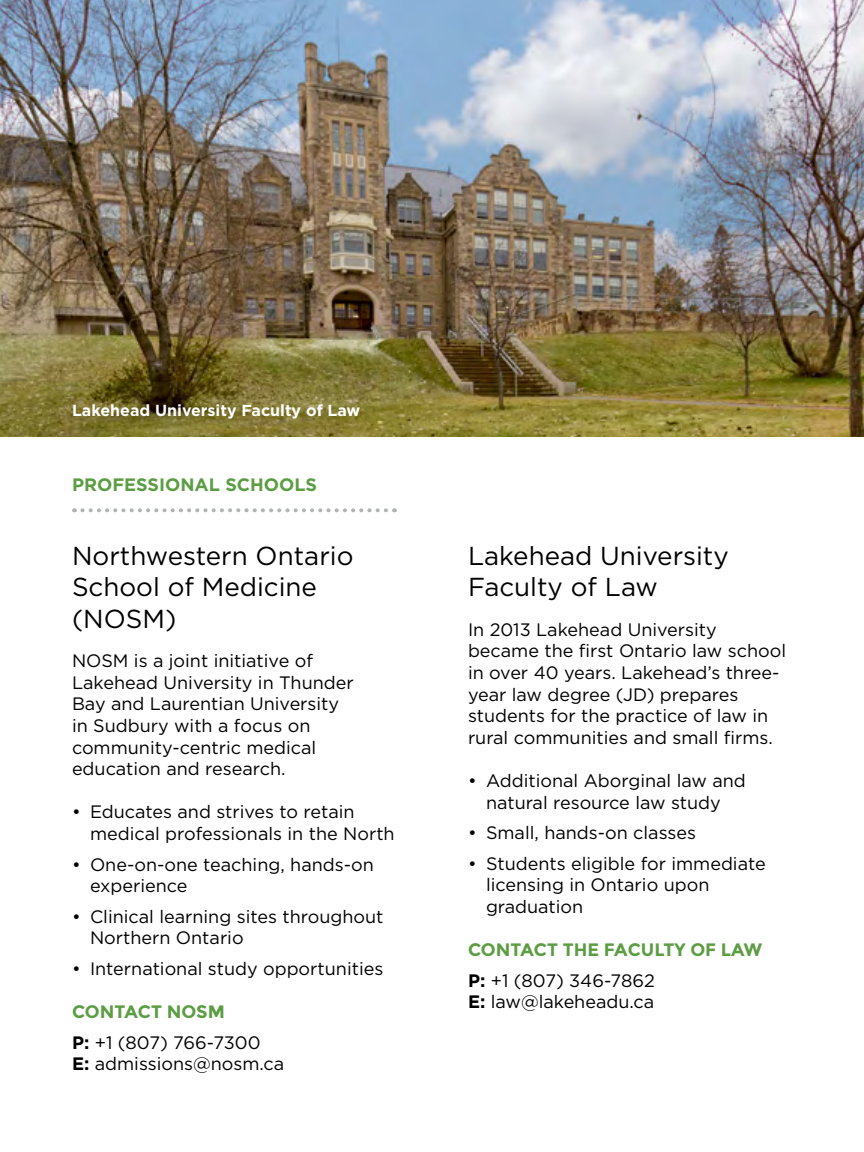
<style>
.page{position:relative;width:864px;height:1152px;background:#fff}
.page>*{position:absolute;margin:0;border:0;box-sizing:border-box;transform-origin:0 0}
.t1{font:26px/31.2px "Gotham";color:#000}
.t2{font:18px/21.6px "Gotham";color:#000}
.t3{font:700 18px "Montserrat";color:#5c9d43}
.t4{font:700 18px "Gotham";color:#5c9d43}
.t5{font:700 16px "Gotham";color:#fff}
.s1{font-weight:700}
</style>
<div class="page">
<img style="left:0;top:0;width:864px;height:436px">
<svg style="left:74px;top:508px;width:312px;height:4px"></svg>
<p class="t5" style="left:72px;top:400px;width:290px">Lakehead University Faculty of Law</p>
<p class="t4" style="left:72px;top:472px;width:247px">PROFESSIONAL SCHOOLS</p>
<h1 class="t1" style="left:72px;top:540px;width:283px">Northwestern Ontario<br>School of Medicine (NOSM)</h1>
<p class="t2" style="left:72px;top:650px;width:283px">NOSM is a joint initiative of<br>Lakehead University in Thunder<br>Bay and Laurentian University in Sudbury with a focus on community-centric medical education and research.</p>
<p class="t2" style="left:90px;top:801px;width:306px;text-indent:-18px">• Educates and strives to retain medical professionals in the North</p>
<p class="t2" style="left:90px;top:853px;width:285px;text-indent:-18px">• One-on-one teaching, hands-on experience</p>
<p class="t2" style="left:90px;top:905px;width:295px;text-indent:-18px">• Clinical learning sites throughout<br>Northern Ontario</p>
<p class="t2" style="left:72px;top:957px;width:313px">• International study opportunities</p>
<p class="t3" style="left:72px;top:1001px;width:154px">CONTACT NOSM</p>
<p class="t2" style="left:72px;top:1031px;width:214px"><span class="s1">P:</span> +1 (807) 766-7300<br><span class="s1">E:</span> admissions@nosm.ca</p>
<h1 class="t1" style="left:468px;top:540px;width:262px">Lakehead University<br>Faculty of Law</h1>
<p class="t2" style="left:468px;top:618px;width:320px">In 2013 Lakehead University became the first Ontario law school in over 40 years. Lakehead’s three&shy;year law degree (JD) prepares students for the practice of law in rural communities and small firms.</p>
<p class="t2" style="left:468px;top:770px;width:279px;text-align:center">• Additional Aborginal law and natural resource law study</p>
<p class="t2" style="left:468px;top:822px;width:230px">• Small, hands-on classes</p>
<p class="t2" style="left:486px;top:852px;width:281px;text-indent:-18px">• Students eligible for immediate licensing in Ontario upon graduation</p>
<p class="t3" style="left:468px;top:939px;width:296px">CONTACT THE FACULTY OF LAW</p>
<p class="t2" style="left:468px;top:969px;width:188px"><span class="s1">P:</span> +1 (807) 346-7862<br><span class="s1">E:</span> law@lakeheadu.ca</p>
</div>
